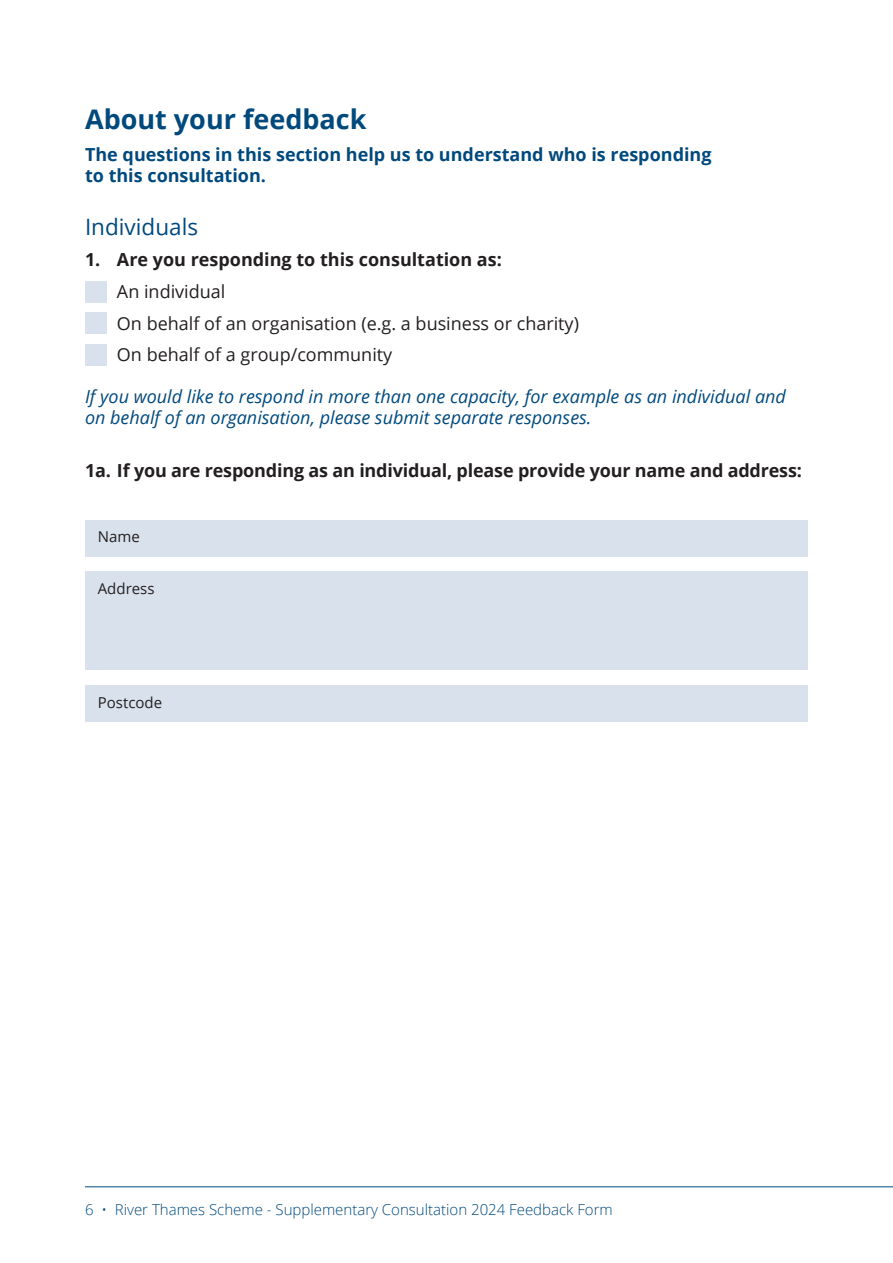
<style>
.page{position:relative;width:893px;height:1263px;background:#fff}
.page>*{position:absolute;margin:0;border:0;box-sizing:border-box;transform-origin:0 0}
.t1{font:700 27px "Open Sans";color:#00497d}
.t2{font:22.5px "Open Sans";color:#00497d}
.t3{font:italic 18px/21px "Open Sans";color:#00497d}
.t4{font:700 18px "Open Sans";letter-spacing:-.01em;color:#231f20}
.t5{font:18px "Open Sans";color:#231f20}
.t6{font:700 18px/21px "Open Sans";color:#00497d}
.t7{font:300 15px "Open Sans";color:#00497d}
.t8{font:15px "Open Sans";color:#231f20}
</style>
<div class="page">
<hr style="left:85px;top:1186px;width:808px;height:1px;background:#00497d">
<div style="left:85px;top:685px;width:723px;height:37px;background:#d9e1ed"></div>
<div style="left:85px;top:571px;width:723px;height:99px;background:#d9e1ed"></div>
<div style="left:85px;top:520px;width:723px;height:37px;background:#d9e1ed"></div>
<div style="left:85px;top:344px;width:21px;height:22px;background:#d9e1ed"></div>
<div style="left:85px;top:313px;width:21px;height:21px;background:#d9e1ed"></div>
<div style="left:85px;top:281px;width:21px;height:21px;background:#d9e1ed"></div>
<h2 class="t1" style="left:85px;top:100px;width:283px">About your feedback</h2>
<p class="t6" style="left:85px;top:143px;width:628px">The questions in this section help us to understand who is responding to this consultation.</p>
<p class="t2" style="left:85px;top:211px;width:115px">Individuals</p>
<p class="t4" style="left:85px;top:247px;width:418px">1. Are you responding to this consultation as:</p>
<p class="t5" style="left:117px;top:279px;width:110px">An individual</p>
<p class="t5" style="left:117px;top:311px;width:464px">On behalf of an organisation (e.g. a business or charity)</p>
<p class="t5" style="left:117px;top:342px;width:277px">On behalf of a group/community</p>
<p class="t3" style="left:85px;top:386px;width:702px">If you would like to respond in more than one capacity, for example as an individual and on behalf of an organisation, please submit separate responses.</p>
<p class="t4" style="left:85px;top:458px;width:718px">1a. If you are responding as an individual, please provide your name and address:</p>
<p class="t8" style="left:98px;top:527px;width:44px">Name</p>
<p class="t8" style="left:98px;top:578px;width:58px">Address</p>
<p class="t8" style="left:98px;top:692px;width:66px">Postcode</p>
<p class="t7" style="left:85px;top:1199px;width:529px">6 • River Thames Scheme - Supplementary Consultation 2024 Feedback Form</p>
</div>
